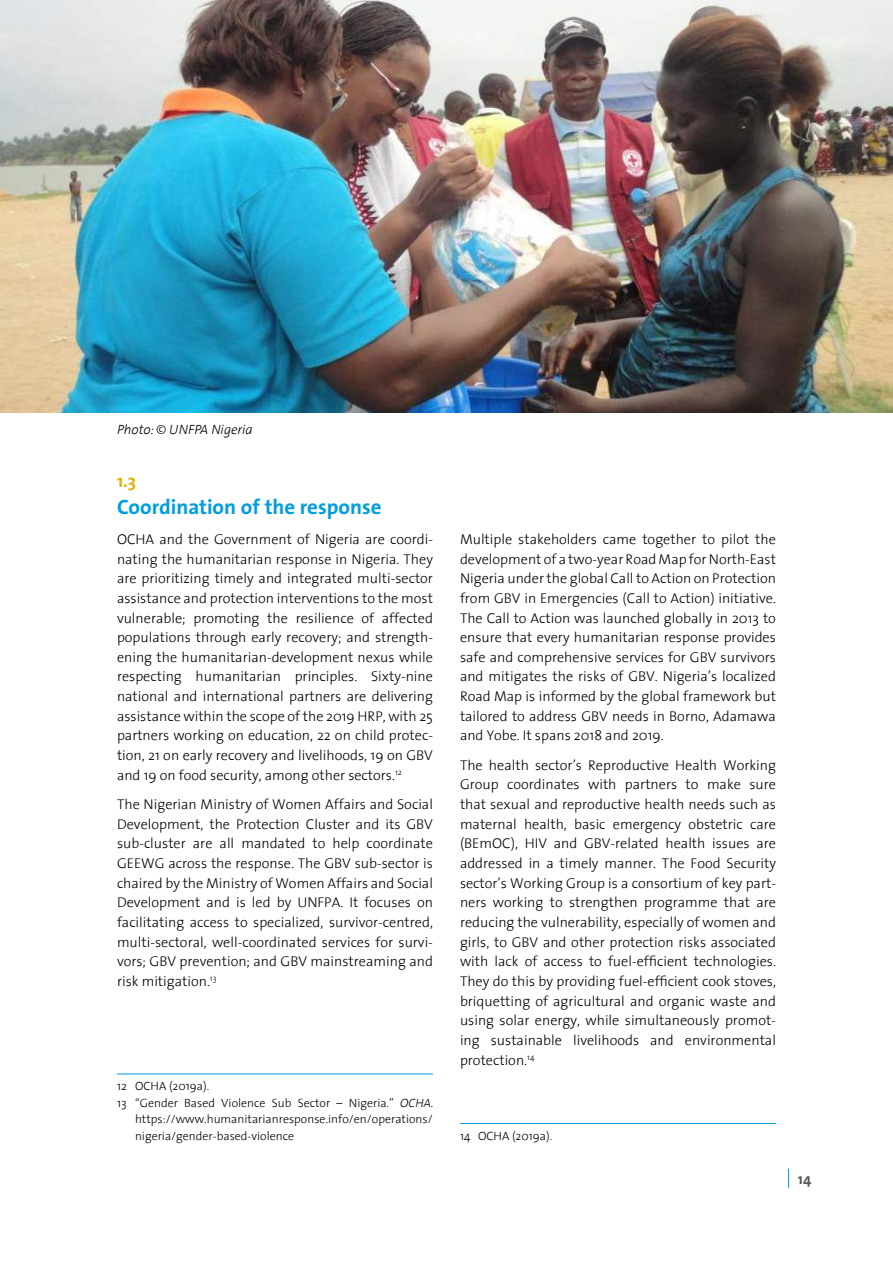
<style>
.page{position:relative;width:893px;height:1263px;background:#fff}
.page>*{position:absolute;margin:0;border:0;box-sizing:border-box;transform-origin:0 0}
.t1{font:700 21px "The Sans";color:#009ddc}
.t2{font:700 18px "The Sans";color:#deb407}
.t3{font:700 15px "The Sans";color:#58595b}
.t4{font:300 14.25px/19.6px "The Sans";color:#000;text-align:justify}
.t5{font:italic 300 13.5px "The Sans";color:#000}
.t6{font:300 12px "The Sans";color:#000}
.s1{font-style:italic}
</style>
<div class="page">
<svg style="left:788px;top:1168px;width:1px;height:20px"></svg>
<hr style="left:117px;top:1074px;width:316px;height:1px;background:#009ddc">
<hr style="left:460px;top:1123px;width:316px;height:1px;background:#009ddc">
<img style="left:0;top:0;width:893px;height:412px">
<p class="t5" style="left:117px;top:418px;width:137px">Photo: © UNFPA Nigeria</p>
<p class="t2" style="left:117px;top:466px;width:21px">1.3</p>
<h1 class="t1" style="left:117px;top:489px;width:266px">Coordination of the response</h1>
<p class="t4" style="left:117px;top:529px;width:317px">OCHA and the Government of Nigeria are coordi&shy;nating the humanitarian response in Nigeria. They are prioritizing timely and integrated multi-sector assistance and protection interventions to the most vulnerable; promoting the resilience of affected populations through early recovery; and strength&shy;ening the humanitarian-development nexus while respecting humanitarian principles. Sixty-nine national and international partners are delivering assistance within the scope of the 2019 HRP, with 25 partners working on education, 22 on child protec&shy;tion, 21 on early recovery and livelihoods, 19 on GBV and 19 on food security, among other sectors.<sup>12</sup></p>
<p class="t4" style="left:117px;top:794px;width:317px">The Nigerian Ministry of Women Affairs and Social Development, the Protection Cluster and its GBV sub-cluster are all mandated to help coordinate GEEWG across the response. The GBV sub-sector is chaired by the Ministry of Women Affairs and Social Development and is led by UNFPA. It focuses on facilitating access to specialized, survivor-centred, multi-sectoral, well-coordinated services for survi&shy;vors; GBV prevention; and GBV mainstreaming and risk mitigation.<sup>13</sup></p>
<p class="t6" style="left:117px;top:1076px;width:94px">12 OCHA (2019a).</p>
<p class="t6" style="left:117px;top:1093px;width:318px">13 “Gender Based Violence Sub Sector – Nigeria.” <span class="s1">OCHA.</span></p>
<p class="t6" style="left:135px;top:1109px;width:299px">https://www.humanitarianresponse.info/en/operations/</p>
<p class="t6" style="left:135px;top:1126px;width:161px">nigeria/gender-based-violence</p>
<p class="t4" style="left:460px;top:529px;width:317px">Multiple stakeholders came together to pilot the development of a two-year Road Map for North-East Nigeria under the global Call to Action on Protection from GBV in Emergencies (Call to Action) initiative.<br>The Call to Action was launched globally in 2013 to ensure that every humanitarian response provides safe and comprehensive services for GBV survivors and mitigates the risks of GBV. Nigeria’s localized Road Map is informed by the global framework but tailored to address GBV needs in Borno, Adamawa and Yobe. It spans 2018 and 2019.</p>
<p class="t4" style="left:460px;top:755px;width:317px">The health sector’s Reproductive Health Working Group coordinates with partners to make sure that sexual and reproductive health needs such as maternal health, basic emergency obstetric care (BEmOC), HIV and GBV-related health issues are addressed in a timely manner. The Food Security sector’s Working Group is a consortium of key part&shy;ners working to strengthen programme that are reducing the vulnerability, especially of women and girls, to GBV and other protection risks associated with lack of access to fuel-efficient technologies.<br>They do this by providing fuel-efficient cook stoves, briquetting of agricultural and organic waste and using solar energy, while simultaneously promot&shy;ing sustainable livelihoods and environmental protection.<sup>14</sup></p>
<p class="t6" style="left:460px;top:1126px;width:94px">14 OCHA (2019a).</p>
<p class="t3" style="left:798px;top:1166px;width:15px">14</p>
</div>
